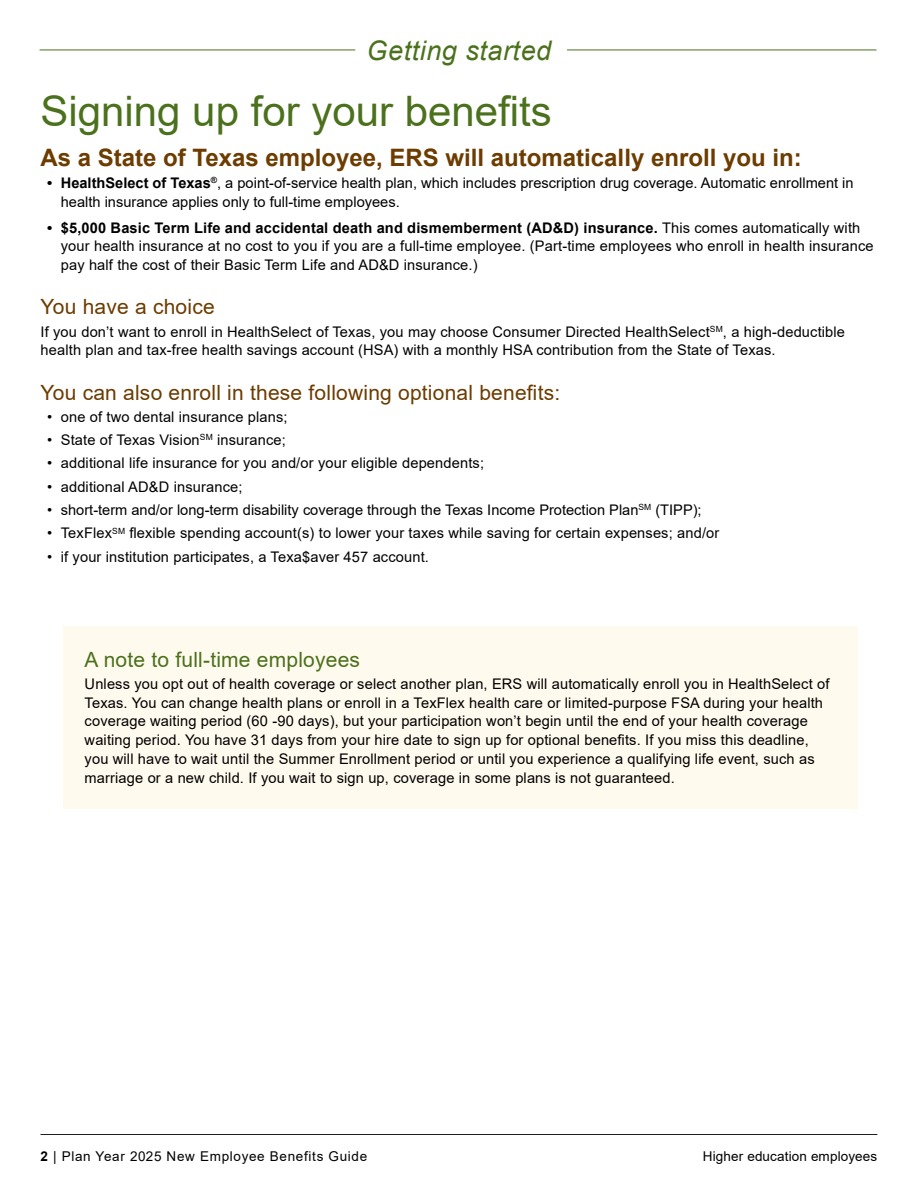
<style>
.page{position:relative;width:918px;height:1188px;background:#fff}
.page>*{position:absolute;margin:0;border:0;box-sizing:border-box;transform-origin:0 0}
.t1{font:42px "Arial";color:#4b711d}
.t2{font:italic 27px "Arial";letter-spacing:.02em;color:#4b711d}
.t3{font:700 24px "Arial";color:#6c3c00}
.t4{font:21px "Arial";letter-spacing:.01em;color:#6c3c00}
.t5{font:21px "Arial";letter-spacing:.01em;color:#4b711d}
.t6{font:14.7px/18.8px "Arial";letter-spacing:.01em;color:#000}
.t7{font:13.5px "Arial";letter-spacing:.05em;color:#000}
.t8{font:13.5px "Arial";letter-spacing:.01em;color:#000}
.s1{font-weight:700}
</style>
<div class="page">
<div style="left:63px;top:626px;width:795px;height:182px;background:#fffaee"></div>
<hr style="left:567px;top:50px;width:310px;height:1px;background:#4b711d">
<hr style="left:40px;top:50px;width:315px;height:1px;background:#4b711d">
<hr style="left:40px;top:1134px;width:837px;height:1px;background:#000">
<h2 class="t2" style="left:367px;top:33px;width:186px">Getting started</h2>
<h3 class="t1" style="left:41px;top:82px;width:513px">Signing up for your benefits</h3>
<p class="t3" style="left:41px;top:141px;width:763px">As a State of Texas employee, ERS will automatically enroll you in:</p>
<p class="t6" style="left:61px;top:174px;width:794px;text-indent:-13px"><span class="s1">• HealthSelect of Texas</span><sup>®</sup>, a point-of-service health plan, which includes prescription drug coverage. Automatic enrollment in health insurance applies only to full-time employees.</p>
<p class="t6" style="left:61px;top:218px;width:814px;text-indent:-13px"><span class="s1">• $5,000 Basic Term Life and accidental death and dismemberment (AD&amp;D) insurance.</span> This comes automatically with your health insurance at no cost to you if you are a full-time employee. (Part-time employees who enroll in health insurance pay half the cost of their Basic Term Life and AD&amp;D insurance.)</p>
<h4 class="t4" style="left:41px;top:292px;width:176px">You have a choice</h4>
<p class="t6" style="left:41px;top:322px;width:806px">If you don’t want to enroll in HealthSelect of Texas, you may choose Consumer Directed HealthSelect<sup>SM</sup>, a high-deductible health plan and tax-free health savings account (HSA) with a monthly HSA contribution from the State of Texas.</p>
<h4 class="t4" style="left:41px;top:378px;width:521px">You can also enroll in these following optional benefits:</h4>
<p class="t6" style="left:47px;top:407px;width:242px">• one of two dental insurance plans;</p>
<p class="t6" style="left:47px;top:430px;width:240px">• State of Texas Vision<sup>SM</sup> insurance;</p>
<p class="t6" style="left:47px;top:454px;width:438px">• additional life insurance for you and/or your eligible dependents;</p>
<p class="t6" style="left:47px;top:477px;width:197px">• additional AD&amp;D insurance;</p>
<p class="t6" style="left:47px;top:501px;width:656px">• short-term and/or long-term disability coverage through the Texas Income Protection Plan<sup>SM</sup> (TIPP);</p>
<p class="t6" style="left:47px;top:524px;width:674px">• TexFlex<sup>SM</sup> flexible spending account(s) to lower your taxes while saving for certain expenses; and/or</p>
<p class="t6" style="left:47px;top:547px;width:383px">• if your institution participates, a Texa$aver 457 account.</p>
<h4 class="t5" style="left:85px;top:645px;width:277px">A note to full-time employees</h4>
<p class="t6" style="left:85px;top:674px;width:746px">Unless you opt out of health coverage or select another plan, ERS will automatically enroll you in HealthSelect of Texas. You can change health plans or enroll in a TexFlex health care or limited-purpose FSA during your health coverage waiting period (60 -90 days), but your participation won’t begin until the end of your health coverage waiting period. You have 31 days from your hire date to sign up for optional benefits. If you miss this deadline, you will have to wait until the Summer Enrollment period or until you experience a qualifying life event, such as marriage or a new child. If you wait to sign up, coverage in some plans is not guaranteed.</p>
<p class="t7" style="left:40px;top:1147px;width:328px"><span class="s1">2</span> | Plan Year 2025 New Employee Benefits Guide</p>
<p class="t8" style="left:703px;top:1147px;width:176px">Higher education employees</p>
</div>
